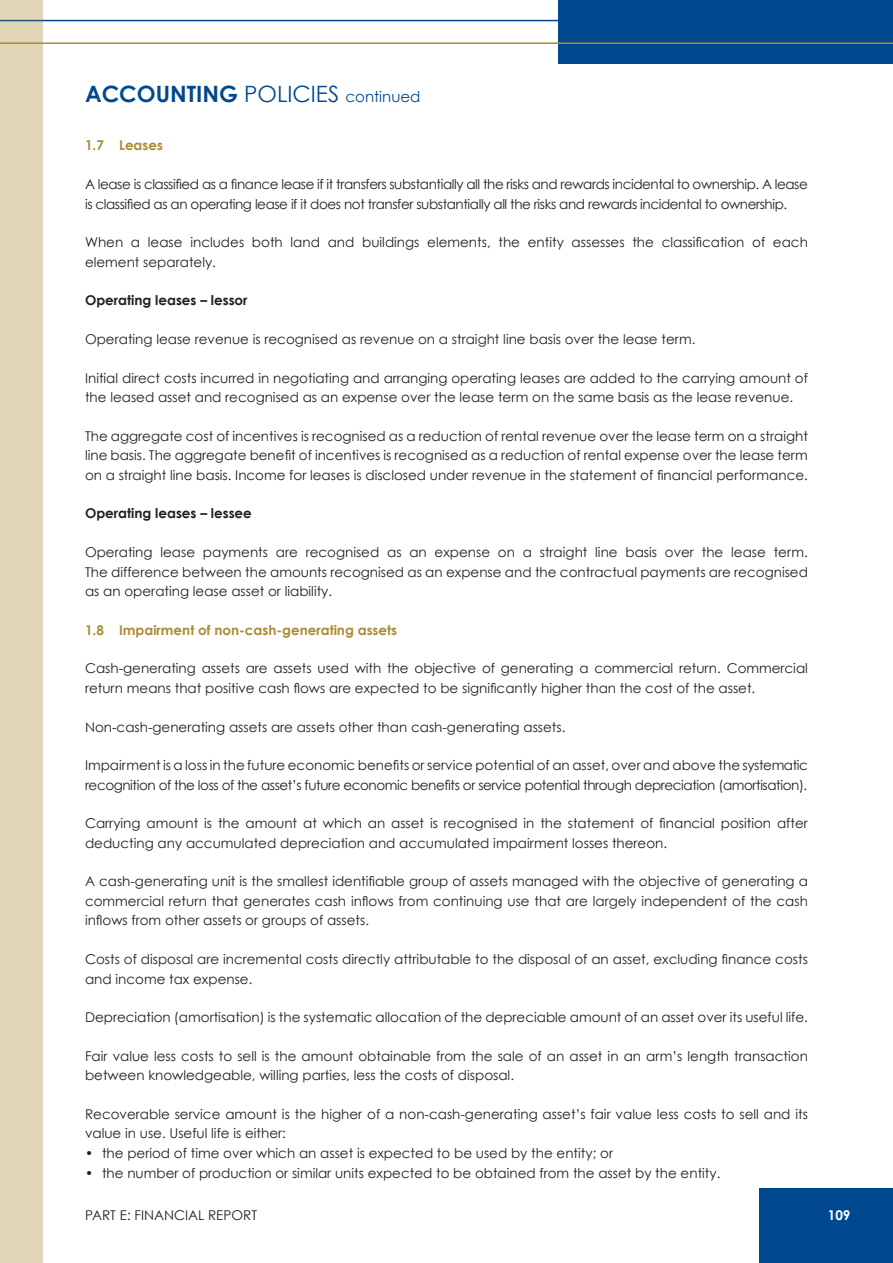
<style>
.page{position:relative;width:893px;height:1263px;background:#fff}
.page>*{position:absolute;margin:0;border:0;box-sizing:border-box;transform-origin:0 0}
.LH_1__blue{font:700 22.5px "Century Gothic";color:#01498e}
.Body{font:13.5px/19.5px "Century Gothic";color:#231f20}
.Body-2{font:13.5px/19.5px "Century Gothic";letter-spacing:-.03em;color:#231f20}
.Body_NO{font:13.5px/19.5px "Century Gothic";color:#231f20}
.LH_3__gold{font:700 13.5px "Century Gothic";color:#ab8b36}
.LH_4__black{font:700 13.5px "Century Gothic";color:#231f20}
.t1{font:700 13.5px "Century Gothic";color:#fff}
.s1{font-weight:400}
.s2{font-weight:400;font-size:15px}
</style>
<div class="page">
<div style="left:759px;top:1188px;width:134px;height:75px;background:#01498e"></div>
<div style="left:558px;top:0;width:335px;height:64px;background:#01498e"></div>
<hr style="left:0;top:42px;width:893px;height:2px;background:#ab8b36">
<hr style="left:0;top:20px;width:893px;height:1px;background:#01498e">
<div style="left:0;top:0;width:43px;height:1263px;background:#e0d5b7"></div>
<p class="LH_1__blue" style="left:85px;top:80px;width:337px">ACCOUNTING <span class="s1">POLICIES</span> <span class="s2">continued</span></p>
<p class="LH_3__gold" style="left:85px;top:137px;width:80px">1.7 Leases</p>
<p class="Body-2" style="left:85px;top:174px;width:724px">A lease is classified as a fi nance lease if it transfers substantially all the risks and rewards incidental to ownership. A lease is classified as an operating lease if it does not transfer substantially all the risks and rewards incidental to ownership.</p>
<p class="Body" style="left:85px;top:232px;width:724px">When a lease includes both land and buildings elements, the entity assesses the classification of each element separately.</p>
<p class="LH_4__black" style="left:85px;top:292px;width:164px">Operating leases – lessor</p>
<p class="Body" style="left:85px;top:329px;width:612px">Operating lease revenue is recognised as revenue on a straight line basis over the lease term.</p>
<p class="Body" style="left:85px;top:368px;width:724px">Initial direct costs incurred in negotiating and arranging operating leases are added to the carrying amount of the leased asset and recognised as an expense over the lease term on the same basis as the lease revenue.</p>
<p class="Body" style="left:85px;top:426px;width:724px;text-align:justify">The aggregate cost of incentives is recognised as a reduction of rental revenue over the lease term on a straight line basis. The aggregate benefit of incentives is recognised as a reduction of rental expense over the lease term on a straight line basis. Income for leases is disclosed under revenue in the statement of fi nancial performance.</p>
<p class="LH_4__black" style="left:85px;top:505px;width:168px">Operating leases – lessee</p>
<p class="Body" style="left:85px;top:542px;width:724px;text-align:justify">Operating lease payments are recognised as an expense on a straight line basis over the lease term.<br>The difference between the amounts recognised as an expense and the contractual payments are recognised as an operating lease asset or liability.</p>
<p class="LH_3__gold" style="left:85px;top:621px;width:314px">1.8 Impairment of non-cash-generating assets</p>
<p class="Body" style="left:85px;top:658px;width:724px">Cash-generating assets are assets used with the objective of generating a commercial return. Commercial return means that positive cash flows are expected to be significantly higher than the cost of the asset.</p>
<p class="Body" style="left:85px;top:717px;width:482px">Non-cash-generating assets are assets other than cash-generating assets.</p>
<p class="Body-2" style="left:85px;top:755px;width:724px">Impairment is a loss in the future economic benefits or service potential of an asset, over and above the systematic recognition of the loss of the asset’s future economic benefits or service potential through depreciation (amortisation).</p>
<p class="Body" style="left:85px;top:813px;width:724px">Carrying amount is the amount at which an asset is recognised in the statement of fi nancial position after deducting any accumulated depreciation and accumulated impairment losses thereon.</p>
<p class="Body" style="left:85px;top:871px;width:724px;text-align:justify">A cash-generating unit is the smallest identifiable group of assets managed with the objective of generating a commercial return that generates cash inflows from continuing use that are largely independent of the cash inflows from other assets or groups of assets.</p>
<p class="Body" style="left:85px;top:949px;width:724px">Costs of disposal are incremental costs directly attributable to the disposal of an asset, excluding fi nance costs and income tax expense.</p>
<p class="Body" style="left:85px;top:1007px;width:724px">Depreciation (amortisation) is the systematic allocation of the depreciable amount of an asset over its useful life.</p>
<p class="Body" style="left:85px;top:1046px;width:724px">Fair value less costs to sell is the amount obtainable from the sale of an asset in an arm’s length transaction between knowledgeable, willing parties, less the costs of disposal.</p>
<p class="Body_NO" style="left:85px;top:1104px;width:724px">Recoverable service amount is the higher of a non-cash-generating asset’s fair value less costs to sell and its value in use. Useful life is either:</p>
<p class="Body" style="left:85px;top:1143px;width:529px">• the period of time over which an asset is expected to be used by the entity; or</p>
<p class="Body" style="left:85px;top:1163px;width:637px">• the number of production or similar units expected to be obtained from the asset by the entity.</p>
<p class="Body" style="left:85px;top:1205px;width:174px">PART E: FINANCIAL REPORT</p>
<p class="t1" style="left:828px;top:1206px;width:24px">109</p>
</div>
